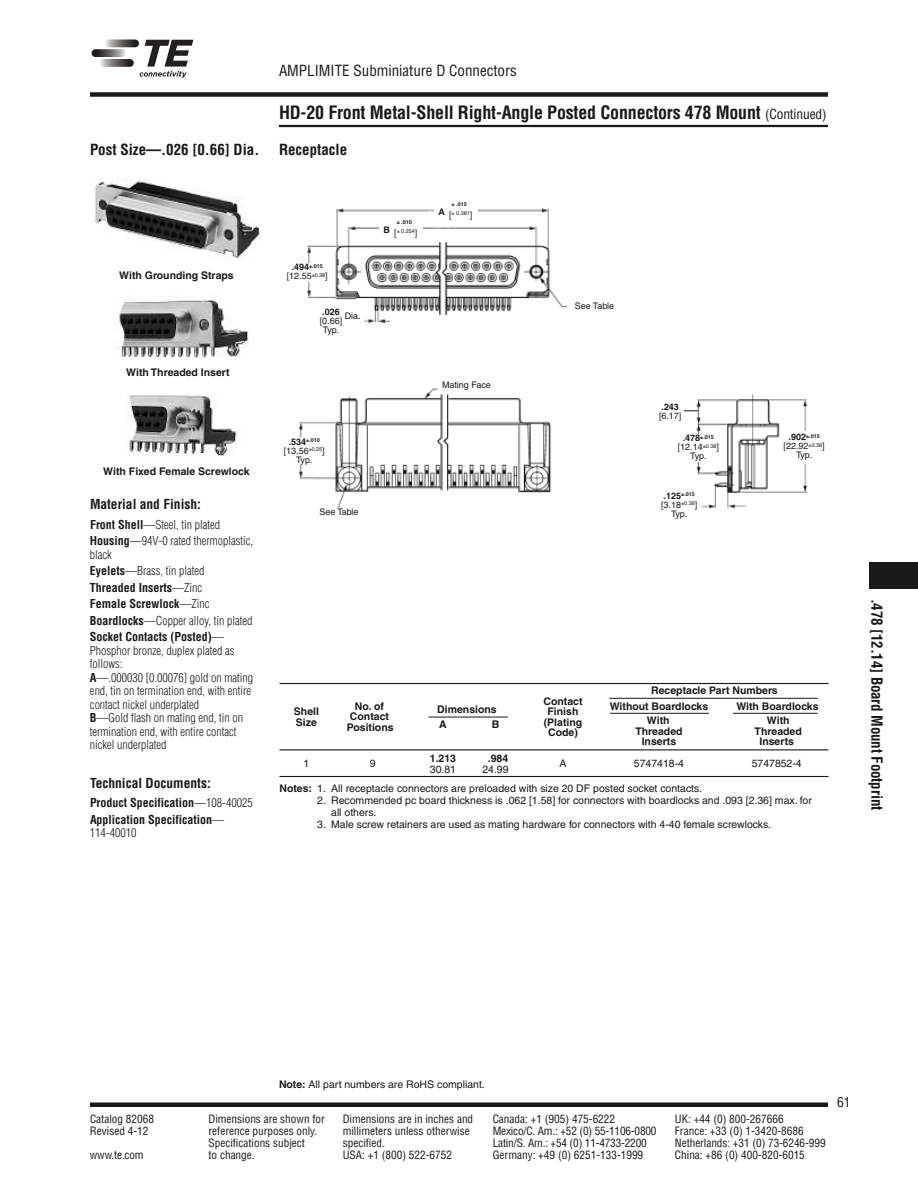
<style>
.page{position:relative;width:918px;height:1188px;background:#fff}
.page>*{position:absolute;margin:0;border:0;box-sizing:border-box;transform-origin:0 0}
.t1{font:700 condensed 18px "Helvetica";letter-spacing:-.01em;color:#191919}
.t2{font:700 condensed 15px "Helvetica";letter-spacing:-.005em;color:#191919}
.t3{font:condensed 15px "Helvetica";color:#191919}
.t4{font:700 condensed 13.5px "Helvetica";color:#191919}
.t5{font:condensed 13.5px "Helvetica";color:#191919}
.t6{font:300 condensed 12px/13.5px "Helvetica";color:#191919}
.t7{font:700 condensed 12px/16.5px "Helvetica";color:#191919}
.t8{font:condensed 11.25px "Helvetica";color:#191919}
.t9{font:10.5px/19.5px "Helvetica";color:#191919}
.t10{font:700 10.5px "Helvetica";color:#191919}
.t11{font:9px/9px "Helvetica";color:#191919;text-align:center}
.t12{font:700 9px "Helvetica";color:#191919}
.t13{font:700 5.4px "Helvetica";color:#191919}
.t14{font:5.4px/9px "Helvetica";color:#191919;text-align:center}
.s1{font-weight:700}
.s2{font-weight:300}
.s3{font-weight:400;font-size:13.5px}
.s4{font-size:9px}
.s5{color:#fff}
</style>
<div class="page">
<div style="left:90px;top:1102px;width:738px;height:5px;background:#191919"></div>
<div style="left:90px;top:92px;width:738px;height:5px;background:#191919"></div>
<svg style="left:105px;top:39px;width:34px;height:8px"></svg>
<svg style="left:99px;top:59px;width:35px;height:8px"></svg>
<svg style="left:92px;top:49px;width:34px;height:8px"></svg>
<svg style="left:140px;top:40px;width:53px;height:38px"></svg>
<hr style="left:279px;top:125px;width:549px;height:2px;background:#191919">
<img style="left:307px;top:208px;width:260px;height:114px">
<img style="left:300px;top:388px;width:251px;height:120px">
<img style="left:685px;top:393px;width:123px;height:116px">
<div style="left:439px;top:381px;width:55px;height:10px;background:#fff"></div>
<div style="left:284px;top:263px;width:46px;height:19px;background:#fff"></div>
<div style="left:675px;top:434px;width:47px;height:28px;background:#fff"></div>
<div style="left:781px;top:431px;width:47px;height:32px;background:#fff"></div>
<div style="left:657px;top:490px;width:44px;height:30px;background:#fff"></div>
<div style="left:317px;top:306px;width:45px;height:31px;background:#fff"></div>
<div style="left:280px;top:437px;width:48px;height:28px;background:#fff"></div>
<img style="left:94px;top:179px;width:166px;height:79px">
<img style="left:114px;top:295px;width:135px;height:63px">
<img style="left:128px;top:395px;width:109px;height:61px">
<svg style="left:684px;top:410px;width:14px;height:1px"></svg>
<hr style="left:279px;top:683px;width:549px;height:1px;background:#191919">
<hr style="left:279px;top:749px;width:549px;height:1px;background:#191919">
<hr style="left:279px;top:776px;width:549px;height:1px;background:#191919">
<hr style="left:609px;top:698px;width:209px;height:1px;background:#191919">
<hr style="left:610px;top:713px;width:99px;height:1px;background:#191919">
<hr style="left:733px;top:713px;width:85px;height:1px;background:#191919">
<hr style="left:429px;top:717px;width:79px;height:1px;background:#191919">
<div style="left:434px;top:205px;width:15px;height:15px;background:#fff"></div>
<div style="left:449px;top:202px;width:28px;height:21px;background:#fff"></div>
<div style="left:379px;top:223px;width:15px;height:15px;background:#fff"></div>
<div style="left:394px;top:220px;width:28px;height:21px;background:#fff"></div>
<div style="left:869px;top:562px;width:49px;height:28px;background:#191919"></div>
<h2 class="t2" style="left:90px;top:141px;width:171px">Post Size—.026 [0.66] Dia.</h2>
<p class="t10" style="left:119px;top:271px;width:116px">With Grounding Straps</p>
<p class="t10" style="left:126px;top:369px;width:105px">With Threaded Insert</p>
<p class="t10" style="left:103px;top:468px;width:148px">With Fixed Female Screwlock</p>
<p class="t4" style="left:90px;top:497px;width:112px">Material and Finish:</p>
<p class="t6" style="left:90px;top:516px;width:165px;line-height:16.5px"><span class="s1">Front Shell</span>—Steel, tin plated<br><span class="s1">Housing</span>—94V-0 rated thermoplastic,</p>
<p class="t7" style="left:90px;top:546px;width:164px"><span class="s2">black<br></span>Eyelets<span class="s2">—Brass, tin plated<br></span>Threaded Inserts<span class="s2">—Zinc<br></span>Female Screwlock<span class="s2">—Zinc<br></span>Boardlocks<span class="s2">—Copper alloy, tin plated<br></span>Socket Contacts (Posted)<span class="s2">—</span></p>
<p class="t6" style="left:90px;top:644px;width:165px">Phosphor bronze, duplex plated as follows:<br><span class="s1">A</span>—.000030 [0.00076] gold on mating end, tin on termination end, with entire contact nickel underplated<br><span class="s1">B</span>—Gold flash on mating end, tin on termination end, with entire contact nickel underplated</p>
<p class="t4" style="left:90px;top:775px;width:122px">Technical Documents:</p>
<p class="t7" style="left:90px;top:795px;width:164px">Product Specification<span class="s2">—108-40025<br></span>Application Specification<span class="s2">—</span></p>
<p class="t6" style="left:90px;top:826px;width:48px">114-40010</p>
<h2 class="t3" style="left:279px;top:62px;width:239px">AMPLIMITE Subminiature D Connectors</h2>
<h1 class="t1" style="left:279px;top:103px;width:549px">HD-20 Front Metal-Shell Right-Angle Posted Connectors 478 Mount <span class="s3">(Continued)</span></h1>
<h2 class="t2" style="left:279px;top:141px;width:70px">Receptacle</h2>
<p class="t13" style="left:292px;top:264px;width:33px"><span class="s4">.494</span>±.015</p>
<p class="t11" style="left:287px;top:272px;width:43px">[12.55<sup>±0.38</sup>]</p>
<p class="t12" style="left:322px;top:308px;width:19px">.026</p>
<p class="t11" style="left:320px;top:317px;width:24px">[0.66]</p>
<p class="t11" style="left:345px;top:312px;width:17px">Dia.</p>
<p class="t11" style="left:323px;top:326px;width:18px">Typ.</p>
<p class="t13" style="left:289px;top:438px;width:33px"><span class="s4">.534</span>±.010</p>
<p class="t11" style="left:284px;top:447px;width:43px">[13.56<sup>±0.25</sup>]<br>Typ.</p>
<p class="t11" style="left:319px;top:508px;width:41px">See Table</p>
<p class="t12" style="left:383px;top:226px;width:8px">B</p>
<p class="t14" style="left:394px;top:218px;width:25px"><span class="s1">± .010<br></span><span class="s4">[</span>± 0.254<span class="s4">]</span></p>
<p class="t12" style="left:438px;top:208px;width:8px">A</p>
<p class="t14" style="left:449px;top:200px;width:25px"><span class="s1">± .015<br></span><span class="s4">[</span>± 0.381<span class="s4">]</span></p>
<p class="t11" style="left:442px;top:382px;width:50px">Mating Face</p>
<p class="t11" style="left:575px;top:302px;width:41px">See Table</p>
<p class="t12" style="left:662px;top:403px;width:19px">.243</p>
<p class="t11" style="left:659px;top:412px;width:24px">[6.17]</p>
<p class="t13" style="left:683px;top:435px;width:33px"><span class="s4">.478</span>±.015</p>
<p class="t11" style="left:678px;top:444px;width:43px">[12.14<sup>±0.38</sup>]<br>Typ.</p>
<p class="t13" style="left:664px;top:492px;width:33px"><span class="s4">.125</span>±.015</p>
<p class="t11" style="left:661px;top:501px;width:38px">[3.18<sup>±0.38</sup>]<br>Typ.</p>
<p class="t13" style="left:789px;top:434px;width:33px"><span class="s4">.902</span>±.015</p>
<p class="t11" style="left:784px;top:443px;width:43px">[22.92<sup>±0.38</sup>]<br>Typ.</p>
<p class="t10" style="left:294px;top:708px;width:27px">Shell</p>
<p class="t10" style="left:296px;top:718px;width:23px">Size</p>
<p class="t10" style="left:355px;top:702px;width:31px">No. of</p>
<p class="t10" style="left:437px;top:705px;width:61px">Dimensions</p>
<p class="t10" style="left:350px;top:713px;width:41px">Contact</p>
<p class="t10" style="left:347px;top:723px;width:48px">Positions</p>
<p class="t10" style="left:439px;top:720px;width:9px">A</p>
<p class="t10" style="left:492px;top:720px;width:9px">B</p>
<p class="t10" style="left:543px;top:697px;width:41px">Contact</p>
<p class="t10" style="left:548px;top:708px;width:32px">Finish</p>
<p class="t10" style="left:544px;top:718px;width:40px">(Plating</p>
<p class="t10" style="left:548px;top:729px;width:31px">Code)</p>
<p class="t10" style="left:651px;top:687px;width:128px">Receptacle Part Numbers</p>
<p class="t10" style="left:610px;top:702px;width:100px">Without Boardlocks</p>
<p class="t10" style="left:736px;top:702px;width:84px">With Boardlocks</p>
<p class="t10" style="left:647px;top:717px;width:24px">With</p>
<p class="t10" style="left:767px;top:717px;width:24px">With</p>
<p class="t10" style="left:635px;top:727px;width:49px">Threaded</p>
<p class="t10" style="left:755px;top:727px;width:49px">Threaded</p>
<p class="t10" style="left:642px;top:738px;width:36px">Inserts</p>
<p class="t10" style="left:759px;top:738px;width:36px">Inserts</p>
<p class="t10" style="left:430px;top:755px;width:28px">1.213</p>
<p class="t10" style="left:488px;top:755px;width:22px">.984</p>
<p class="t9" style="left:304px;top:755px;width:7px">1</p>
<p class="t9" style="left:370px;top:755px;width:7px">9</p>
<p class="t9" style="left:559px;top:755px;width:9px">A</p>
<p class="t9" style="left:634px;top:755px;width:52px">5747418-4</p>
<p class="t9" style="left:752px;top:755px;width:52px">5747852-4</p>
<p class="t9" style="left:430px;top:760px;width:28px">30.81</p>
<p class="t9" style="left:279px;top:760px;width:424px;text-indent:203px">24.99<br><span class="s1">Notes:</span> 1. All receptacle connectors are preloaded with size 20 DF posted socket contacts.</p>
<p class="t9" style="left:317px;top:792px;width:496px">2. Recommended pc board thickness is .062 [1.58] for connectors with boardlocks and .093 [2.36] max. for</p>
<p class="t9" style="left:317px;top:804px;width:61px"><span class="s5">2.</span> all others.</p>
<p class="t9" style="left:317px;top:816px;width:456px">3. Male screw retainers are used as mating hardware for connectors with 4-40 female screwlocks.</p>
<h2 class="t2" style="left:885px;top:599px;width:213px;rotate:90deg">.478 [12.14] Board Mount Footprint</h2>
<p class="t9" style="left:279px;top:1075px;width:207px"><span class="s1">Note:</span> All part numbers are RoHS compliant.</p>
<p class="t8" style="left:90px;top:1112px;width:66px">Catalog 82068</p>
<p class="t8" style="left:208px;top:1112px;width:118px">Dimensions are shown for</p>
<p class="t8" style="left:343px;top:1112px;width:132px">Dimensions are in inches and</p>
<p class="t8" style="left:493px;top:1112px;width:124px">Canada: +1 (905) 475-6222</p>
<p class="t8" style="left:675px;top:1112px;width:110px">UK: +44 (0) 800-267666</p>
<p class="t8" style="left:90px;top:1124px;width:60px">Revised 4-12</p>
<p class="t8" style="left:208px;top:1124px;width:110px">reference purposes only.</p>
<p class="t8" style="left:343px;top:1124px;width:128px">millimeters unless otherwise</p>
<p class="t8" style="left:493px;top:1124px;width:165px">Mexico/C. Am.: +52 (0) 55-1106-0800</p>
<p class="t8" style="left:675px;top:1124px;width:130px">France: +33 (0) 1-3420-8686</p>
<p class="t8" style="left:208px;top:1136px;width:98px">Specifications subject</p>
<p class="t8" style="left:343px;top:1136px;width:44px">specified.</p>
<p class="t8" style="left:493px;top:1136px;width:156px">Latin/S. Am.: +54 (0) 11-4733-2200</p>
<p class="t8" style="left:675px;top:1136px;width:152px">Netherlands: +31 (0) 73-6246-999</p>
<p class="t8" style="left:90px;top:1148px;width:55px">www.te.com</p>
<p class="t8" style="left:208px;top:1148px;width:48px">to change.</p>
<p class="t8" style="left:343px;top:1148px;width:111px">USA: +1 (800) 522-6752</p>
<p class="t8" style="left:493px;top:1148px;width:152px">Germany: +49 (0) 6251-133-1999</p>
<p class="t8" style="left:675px;top:1148px;width:131px">China: +86 (0) 400-820-6015</p>
<p class="t5" style="left:837px;top:1094px;width:15px">61</p>
</div>
